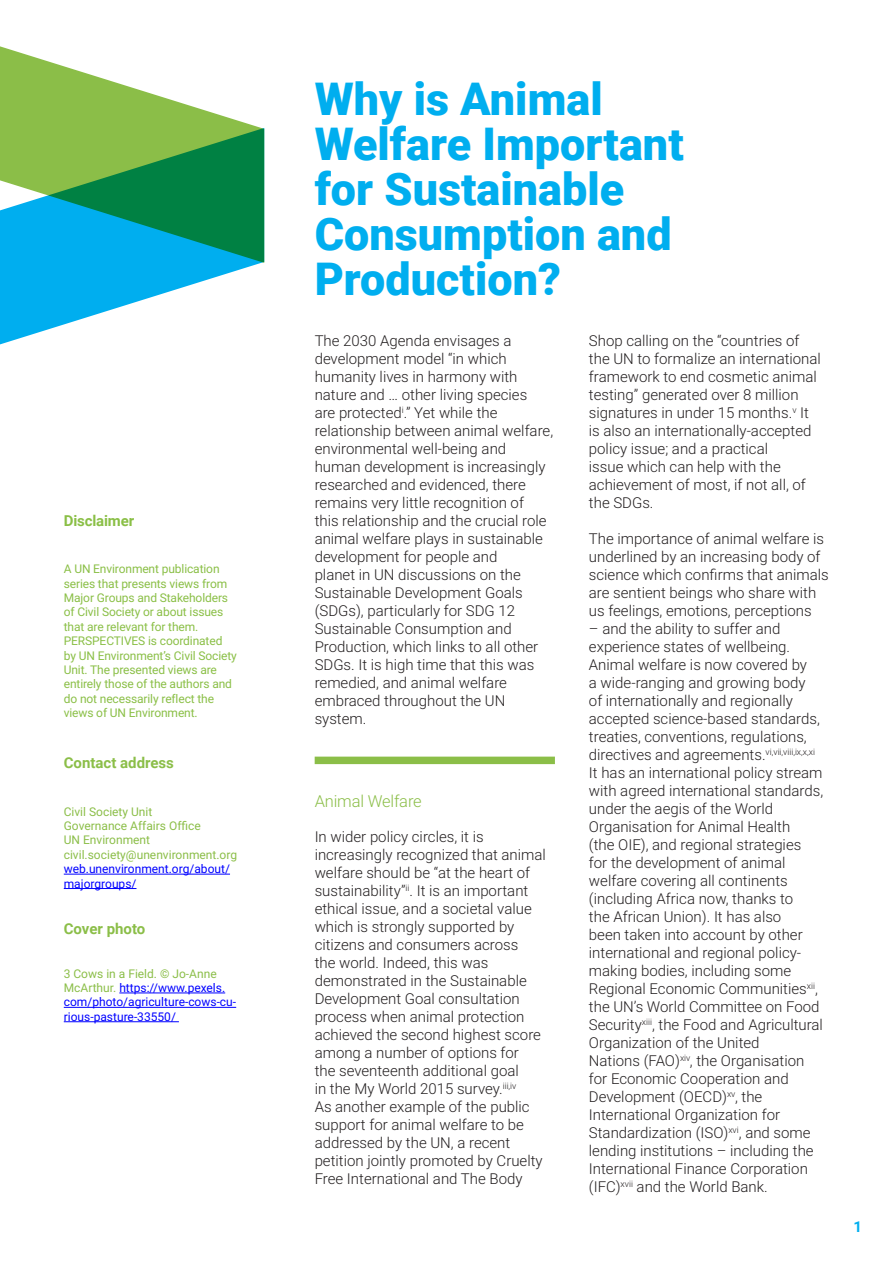
<style>
.page{position:relative;width:893px;height:1263px;background:#fff}
.page>*{position:absolute;margin:0;border:0;box-sizing:border-box;transform-origin:0 0}
.t1{font:900 45px/45px "Roboto";color:#00aeef}
.Header_1{font:300 16.5px "Roboto";letter-spacing:-.01em;color:#8bbe48}
.t2{font:300 15px/18px "Roboto";color:#231f20}
.Headline{font:700 15px "Roboto";color:#8bbe48}
.Headline-2{font:700 15px "Roboto";letter-spacing:-.01em;color:#8abf46}
.t3{font:700 15px "Roboto";color:#00aeef}
.Headline-3{font:12px/14.4px "Roboto";letter-spacing:-.01em;color:#8abf46}
.t4{font:12px/14.4px "Roboto";color:#00f}
.t5{font:12px "Roboto";color:#8bbe48}
.s1{color:#8bbe48}
</style>
<div class="page">
<div style="left:315px;top:757px;width:240px;height:7px;background:#8bbe48"></div>
<svg style="left:0;top:263px;width:261px;height:81px"></svg>
<svg style="left:0;top:46px;width:264px;height:217px"></svg>
<hr style="left:64px;top:874px;width:166px;height:1px;background:#00f">
<hr style="left:64px;top:888px;width:72px;height:1px;background:#00f">
<hr style="left:119px;top:993px;width:106px;height:1px;background:#00f">
<hr style="left:64px;top:1007px;width:172px;height:1px;background:#00f">
<hr style="left:64px;top:1021px;width:115px;height:1px;background:#00f">
<p class="Headline-2" style="left:64px;top:510px;width:72px">Disclaimer</p>
<p class="Headline-3" style="left:64px;top:561px;width:175px">A UN Environment publication series that presents views from<br>Major Groups and Stakeholders of Civil Society or about issues that are relevant for them.<br>PERSPECTIVES is coordinated by UN Environment’s Civil Society<br>Unit. The presented views are entirely those of the authors and do not necessarily reflect the views of UN Environment.</p>
<p class="Headline" style="left:64px;top:752px;width:112px">Contact address</p>
<p class="t5" style="left:64px;top:803px;width:90px">Civil Society Unit</p>
<p class="t5" style="left:64px;top:817px;width:138px">Governance Affairs Office</p>
<p class="t5" style="left:64px;top:832px;width:88px">UN Environment</p>
<p class="t5" style="left:64px;top:846px;width:175px">civil.society@unenvironment.org</p>
<p class="t4" style="left:64px;top:861px;width:168px">web.unenvironment.org/about/ majorgroups/</p>
<p class="Headline" style="left:64px;top:918px;width:83px">Cover photo</p>
<p class="t4" style="left:64px;top:966px;width:174px"><span class="s1">3 Cows in a Field. © Jo-Anne<br>McArthur.</span> https://www.pexels. com/photo/agriculture-cows-cu&shy;rious-pasture-33550/</p>
<p class="t1" style="left:315px;top:74px;width:371px">Why is Animal<br>Welfare Important for Sustainable<br>Consumption and<br>Production?</p>
<p class="t2" style="left:315px;top:331px;width:240px">The 2030 Agenda envisages a development model “in which humanity lives in harmony with nature and … other living species<br>are protected<sup>i</sup>.” Yet while the relationship between animal welfare, environmental well-being and human development is increasingly researched and evidenced, there remains very little recognition of<br>this relationship and the crucial role animal welfare plays in sustainable development for people and<br>planet in UN discussions on the<br>Sustainable Development Goals (SDGs), particularly for SDG 12<br>Sustainable Consumption and<br>Production, which links to all other<br>SDGs. It is high time that this was remedied, and animal welfare embraced throughout the UN system.</p>
<p class="t2" style="left:589px;top:331px;width:233px">Shop calling on the “countries of the UN to formalize an international framework to end cosmetic animal testing” generated over 8 million signatures in under 15 months.<sup>v</sup> It is also an internationally-accepted policy issue; and a practical<br>issue which can help with the achievement of most, if not all, of the SDGs.</p>
<p class="t2" style="left:589px;top:529px;width:241px">The importance of animal welfare is underlined by an increasing body of science which confirms that animals are sentient beings who share with us feelings, emotions, perceptions</p>
<p class="t2" style="left:589px;top:619px;width:236px">– and the ability to suffer and experience states of wellbeing.<br>Animal welfare is now covered by<br>a wide-ranging and growing body<br>of internationally and regionally accepted science-based standards, treaties, conventions, regulations, directives and agreements.<sup>vi,vii,viii,ix,x,xi </sup>It has an international policy stream with agreed international standards, under the aegis of the World Organisation for Animal Health<br>(the OIE), and regional strategies for the development of animal welfare covering all continents (including Africa now, thanks to<br>the African Union). It has also<br>been taken into account by other international and regional policy&shy;making bodies, including some Regional Economic Communities<sup>xii</sup>, the UN’s World Committee on Food Security<sup>xiii</sup>, the Food and Agricultural Organization of the United<br>Nations (FAO)<sup>xiv</sup>, the Organisation for Economic Cooperation and Development (OECD)<sup>xv</sup>, the International Organization for Standardization (ISO)<sup>xvi</sup>, and some lending institutions – including the International Finance Corporation (IFC)<sup>xvii</sup> and the World Bank.</p>
<p class="Header_1" style="left:315px;top:789px;width:109px">Animal Welfare</p>
<p class="t2" style="left:315px;top:827px;width:233px">In wider policy circles, it is increasingly recognized that animal welfare should be “at the heart of sustainability”<sup>ii</sup>. It is an important ethical issue, and a societal value which is strongly supported by citizens and consumers across<br>the world. Indeed, this was demonstrated in the Sustainable<br>Development Goal consultation process when animal protection achieved the second highest score among a number of options for<br>the seventeenth additional goal<br>in the My World 2015 survey.<sup>iii,iv<br></sup>As another example of the public support for animal welfare to be addressed by the UN, a recent petition jointly promoted by Cruelty<br>Free International and The Body</p>
<p class="t3" style="left:854px;top:1216px;width:10px">1</p>
</div>
